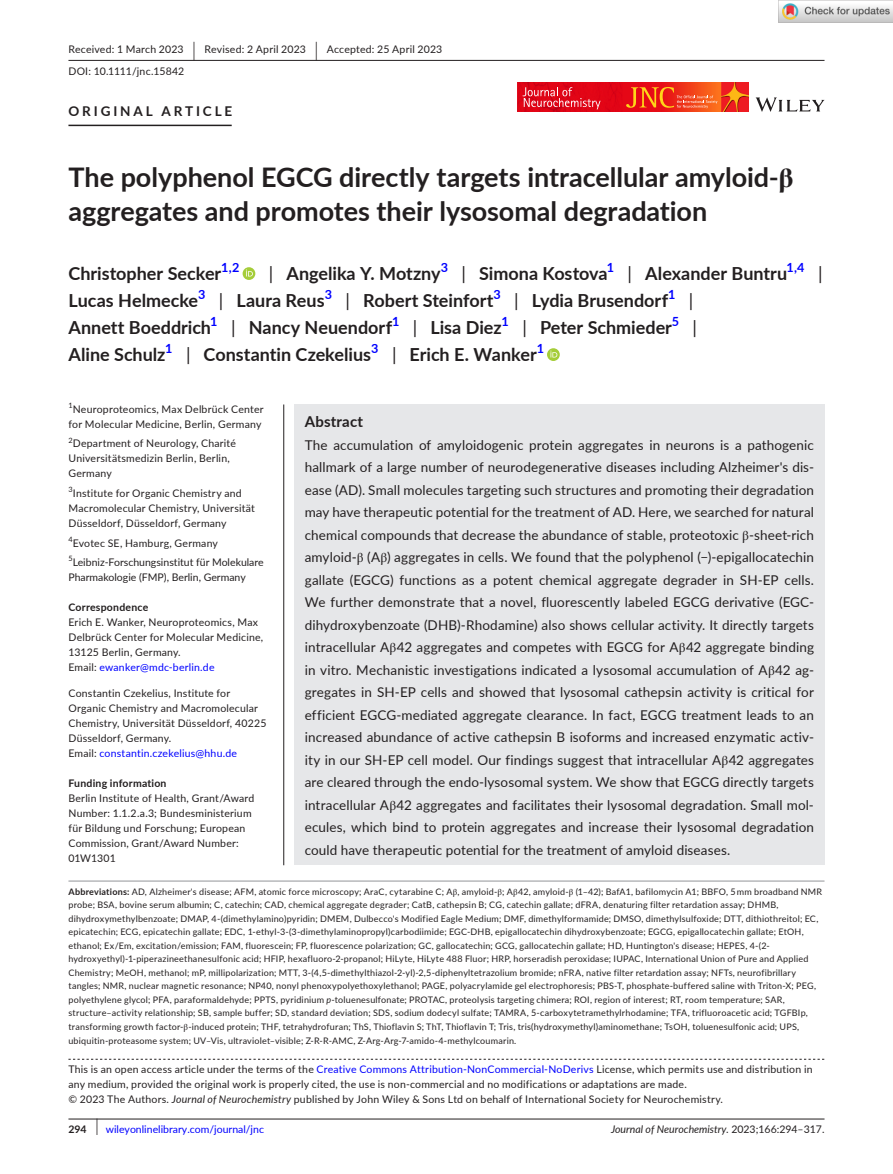
<style>
.page{position:relative;width:893px;height:1174px;background:#fff}
.page>*{position:absolute;margin:0;border:0;box-sizing:border-box;transform-origin:0 0}
.t1{font:700 27px/34.5px "Lato";color:#231f20}
.t2{font:700 18px "Lato";color:#231f20}
.t3{font:18px "Lato";color:#231f20}
.t4{font:700 15px "Lato";letter-spacing:.015em;color:#231f20}
.t5{font:13.5px/22.5px "Lato";letter-spacing:.01em;color:#231f20;text-align:justify}
.t6{font:700 13.5px "Lato";letter-spacing:.215em;color:#231f20}
.t7{font:700 12.6px "Lato";color:#00f}
.t8{font:10.5px/15px "Lato";letter-spacing:.02em;color:#231f20}
.t9{font:10.5px/19.5px "Lato";color:#231f20}
.t10{font:italic 10.5px "Lato";color:#231f20}
.t11{font:10.5px "Lato";color:#00f}
.t12{font:700 10.5px "Lato";letter-spacing:.02em;color:#231f20}
.t13{font:9px/13.5px "Lato";letter-spacing:.025em;color:#231f20}
.s1{font-size:19.65px}
.s2{font-family:"STIX"}
.s3{font-weight:400}
.s4{color:#00f}
.s5{font-weight:700}
.s6{font-style:italic}
.s7{font-weight:700;color:#231f20}
.s8{font-size:17.4px;color:#231f20}
.s9{font-style:normal}
</style>
<div class="page">
<hr style="left:68px;top:1118px;width:756px;height:1px;background:#231f20">
<svg style="left:756px;top:97px;width:68px;height:15px"></svg>
<img style="left:518px;top:83px;width:230px;height:29px">
<svg style="left:523px;top:87px;width:78px;height:22px;background:#e32e3c"></svg>
<svg style="left:626px;top:87px;width:91px;height:21px;background:#f04f23"></svg>
<hr style="left:68px;top:60px;width:756px;height:1px;background:#231f20">
<hr style="left:68px;top:125px;width:164px;height:1px;background:#231f20">
<svg style="left:243px;top:267px;width:12px;height:13px"></svg>
<svg style="left:246px;top:269px;width:7px;height:7px"></svg>
<svg style="left:547px;top:348px;width:13px;height:13px"></svg>
<svg style="left:550px;top:350px;width:7px;height:7px"></svg>
<svg style="left:68px;top:1058px;width:756px;height:1px"></svg>
<hr style="left:68px;top:880px;width:756px;height:1px;background:#939598">
<div style="left:294px;top:404px;width:530px;height:461px;background:#e6e7e9"></div>
<hr style="left:283px;top:404px;width:1px;height:461px;background:#231f20">
<img style="left:779px;top:0;width:114px;height:23px">
<p class="t8" style="left:68px;top:38px;width:375px;line-height:21.8px">Received: 1 March 2023 <span class="s1">|</span> Revised: 2 April 2023 <span class="s1">|</span> Accepted: 25 April 2023<br>DOI: 10.1111/jnc.15842</p>
<h3 class="t6" style="left:68px;top:101px;width:165px">ORIGINAL ARTICLE</h3>
<h1 class="t1" style="left:68px;top:159px;width:727px">The polyphenol EGCG directly targets intracellular amyloid-<span class="s2">β </span>aggregates and promotes their lysosomal degradation</h1>
<h2 class="t2" style="left:68px;top:260px;width:154px">Christopher Secker</h2>
<h3 class="t7" style="left:221px;top:258px;width:20px">1,2</h3>
<h2 class="t2" style="left:269px;top:260px;width:173px"><span class="s3">|</span> Angelika Y. Motzny</h2>
<h3 class="t7" style="left:441px;top:258px;width:9px">3</h3>
<h2 class="t2" style="left:461px;top:260px;width:148px"><span class="s3">|</span> Simona Kostova</h2>
<h3 class="t7" style="left:607px;top:258px;width:9px">1</h3>
<h2 class="t2" style="left:628px;top:260px;width:161px"><span class="s3">|</span> Alexander Buntru</h2>
<h3 class="t7" style="left:787px;top:258px;width:19px">1,4</h3>
<h2 class="t3" style="left:818px;top:260px;width:6px">|</h2>
<h2 class="t2" style="left:68px;top:287px;width:131px">Lucas Helmecke</h2>
<h3 class="t7" style="left:198px;top:285px;width:9px">3</h3>
<h2 class="t2" style="left:219px;top:287px;width:107px"><span class="s3">|</span> Laura Reus</h2>
<h3 class="t7" style="left:325px;top:285px;width:9px">3</h3>
<h2 class="t2" style="left:345px;top:287px;width:149px"><span class="s3">|</span> Robert Steinfort</h2>
<h3 class="t7" style="left:493px;top:285px;width:9px">3</h3>
<h2 class="t2" style="left:514px;top:287px;width:155px"><span class="s3">|</span> Lydia Brusendorf</h2>
<h3 class="t7" style="left:668px;top:285px;width:9px">1</h3>
<h2 class="t3" style="left:689px;top:287px;width:6px">|</h2>
<h2 class="t2" style="left:68px;top:314px;width:144px">Annett Boeddrich</h2>
<h3 class="t7" style="left:210px;top:312px;width:9px">1</h3>
<h2 class="t2" style="left:231px;top:314px;width:163px"><span class="s3">|</span> Nancy Neuendorf</h2>
<h3 class="t7" style="left:392px;top:312px;width:9px">1</h3>
<h2 class="t2" style="left:413px;top:314px;width:91px"><span class="s3">|</span> Lisa Diez</h2>
<h3 class="t7" style="left:502px;top:312px;width:9px">1</h3>
<h2 class="t2" style="left:522px;top:314px;width:151px"><span class="s3">|</span> Peter Schmieder</h2>
<h3 class="t7" style="left:672px;top:312px;width:9px">5</h3>
<h2 class="t3" style="left:693px;top:314px;width:6px">|</h2>
<h2 class="t2" style="left:68px;top:341px;width:99px">Aline Schulz</h2>
<h3 class="t7" style="left:165px;top:339px;width:9px">1</h3>
<h2 class="t2" style="left:186px;top:341px;width:187px"><span class="s3">|</span> Constantin Czekelius</h2>
<h3 class="t7" style="left:371px;top:339px;width:9px">3</h3>
<h2 class="t2" style="left:392px;top:341px;width:146px"><span class="s3">|</span> Erich E. Wanker</h2>
<h3 class="t7" style="left:537px;top:339px;width:9px">1</h3>
<p class="t8" style="left:68px;top:401px;width:197px"><sup>1</sup>Neuroproteomics, Max Delbrück Center for Molecular Medicine, Berlin, Germany</p>
<p class="t8" style="left:68px;top:436px;width:169px"><sup>2</sup>Department of Neurology, Charité<br>Universitätsmedizin Berlin, Berlin,<br>Germany</p>
<p class="t8" style="left:68px;top:485px;width:188px"><sup>3</sup>Institute for Organic Chemistry and<br>Macromolecular Chemistry, Universität<br>Düsseldorf, Düsseldorf, Germany</p>
<p class="t9" style="left:68px;top:532px;width:197px"><sup>4</sup>Evotec SE, Hamburg, Germany<br><sup>5</sup>Leibniz-Forschungsinstitut für Molekulare</p>
<p class="t9" style="left:68px;top:567px;width:179px">Pharmakologie (FMP), Berlin, Germany</p>
<p class="t12" style="left:68px;top:599px;width:81px">Correspondence</p>
<p class="t8" style="left:68px;top:614px;width:196px">Erich E. Wanker, Neuroproteomics, Max Delbrück Center for Molecular Medicine, 13125 Berlin, Germany.<br>Email: <span class="s4">ewanker@mdc-berlin.de</span></p>
<p class="t8" style="left:68px;top:685px;width:199px">Constantin Czekelius, Institute for Organic Chemistry and Macromolecular Chemistry, Universität Düsseldorf, 40225<br>Düsseldorf, Germany.<br>Email: <span class="s4">constantin.czekelius@hhu.de</span></p>
<p class="t12" style="left:68px;top:775px;width:100px">Funding information</p>
<p class="t8" style="left:68px;top:790px;width:188px">Berlin Institute of Health, Grant/Award<br>Number: 1.1.2.a.3; Bundesministerium für Bildung und Forschung; European<br>Commission, Grant/Award Number:<br>01W1301</p>
<h3 class="t4" style="left:305px;top:410px;width:60px">Abstract</h3>
<p class="t5" style="left:305px;top:433px;width:511px">The accumulation of amyloidogenic protein aggregates in neurons is a pathogenic hallmark of a large number of neurodegenerative diseases including Alzheimer's dis&shy;ease (AD). Small molecules targeting such structures and promoting their degradation may have therapeutic potential for the treatment of AD. Here, we searched for natural chemical compounds that decrease the abundance of stable, proteotoxic <span class="s2">β</span>-sheet-rich amyloid-<span class="s2">β</span> (A<span class="s2">β</span>) aggregates in cells. We found that the polyphenol (−)-epigallocatechin gallate (EGCG) functions as a potent chemical aggregate degrader in SH-EP cells.<br>We further demonstrate that a novel, fluorescently labeled EGCG derivative (EGC&shy;dihydroxybenzoate (DHB)-Rhodamine) also shows cellular activity. It directly targets intracellular A<span class="s2">β</span>42 aggregates and competes with EGCG for A<span class="s2">β</span>42 aggregate binding in vitro. Mechanistic investigations indicated a lysosomal accumulation of A<span class="s2">β</span>42 ag&shy;gregates in SH-EP cells and showed that lysosomal cathepsin activity is critical for efficient EGCG-mediated aggregate clearance. In fact, EGCG treatment leads to an increased abundance of active cathepsin B isoforms and increased enzymatic activ&shy;ity in our SH-EP cell model. Our findings suggest that intracellular A<span class="s2">β</span>42 aggregates are cleared through the endo-lysosomal system. We show that EGCG directly targets intracellular A<span class="s2">β</span>42 aggregates and facilitates their lysosomal degradation. Small mol&shy;ecules, which bind to protein aggregates and increase their lysosomal degradation could have therapeutic potential for the treatment of amyloid diseases.</p>
<p class="t13" style="left:68px;top:884px;width:755px"><span class="s5">Abbreviations:</span> AD, Alzheimer's disease; AFM, atomic force microscopy; AraC, cytarabine C; A<span class="s2">β</span>, amyloid-<span class="s2">β</span>; A<span class="s2">β</span>42, amyloid-<span class="s2">β</span> (1–42); BafA1, bafilomycin A1; BBFO, 5 mm broadband NMR probe; BSA, bovine serum albumin; C, catechin; CAD, chemical aggregate degrader; CatB, cathepsin B; CG, catechin gallate; dFRA, denaturing filter retardation assay; DHMB, dihydroxymethylbenzoate; DMAP, 4-(dimethylamino)pyridin; DMEM, Dulbecco's Modified Eagle Medium; DMF, dimethylformamide; DMSO, dimethylsulfoxide; DTT, dithiothreitol; EC, epicatechin; ECG, epicatechin gallate; EDC, 1-ethyl-3-(3-dimethylaminopropyl)carbodiimide; EGC-DHB, epigallocatechin dihydroxybenzoate; EGCG, epigallocatechin gallate; EtOH, ethanol; Ex/Em, excitation/emission; FAM, fluorescein; FP, fluorescence polarization; GC, gallocatechin; GCG, gallocatechin gallate; HD, Huntington's disease; HEPES, 4-(2- hydroxyethyl)-1-piperazineethanesulfonic acid; HFIP, hexafluoro-2-propanol; HiLyte, HiLyte 488 Fluor; HRP, horseradish peroxidase; IUPAC, International Union of Pure and Applied Chemistry; MeOH, methanol; mP, millipolarization; MTT, 3-(4,5-dimethylthiazol-2-yl)-2,5-diphenyltetrazolium bromide; nFRA, native filter retardation assay; NFTs, neurofibrillary tangles; NMR, nuclear magnetic resonance; NP40, nonyl phenoxypolyethoxylethanol; PAGE, polyacrylamide gel electrophoresis; PBS-T, phosphate-buffered saline with Triton-X; PEG, polyethylene glycol; PFA, paraformaldehyde; PPTS, pyridinium <span class="s6">p</span>-toluenesulfonate; PROTAC, proteolysis targeting chimera; ROI, region of interest; RT, room temperature; SAR, structure–activity relationship; SB, sample buffer; SD, standard deviation; SDS, sodium dodecyl sulfate; TAMRA, 5-carboxytetramethylrhodamine; TFA, trifluoroacetic acid; TGFBIp, transforming growth factor-<span class="s2">β</span>-induced protein; THF, tetrahydrofuran; ThS, Thioflavin S; ThT, Thioflavin T; Tris, tris(hydroxymethyl)aminomethane; TsOH, toluenesulfonic acid; UPS, ubiquitin-proteasome system; UV–Vis, ultraviolet–visible; Z-R-R-AMC, Z-Arg-Arg-7-amido-4-methylcoumarin.</p>
<p class="t8" style="left:68px;top:1061px;width:746px">This is an open access article under the terms of the <span class="s4">Creative Commons Attribution-NonCommercial-NoDerivs</span> License, which permits use and distribution in any medium, provided the original work is properly cited, the use is non-commercial and no modifications or adaptations are made.<br>© 2023 The Authors. <span class="s6">Journal of Neurochemistry</span> published by John Wiley &amp; Sons Ltd on behalf of International Society for Neurochemistry.</p>
<p class="t11" style="left:68px;top:1121px;width:197px"><span class="s7">294</span> <span class="s8">|</span> wileyonlinelibrary.com/journal/jnc</p>
<p class="t10" style="left:611px;top:1121px;width:215px">Journal of Neurochemistry. <span class="s9">2023;166:294–317.</span></p>
</div>
